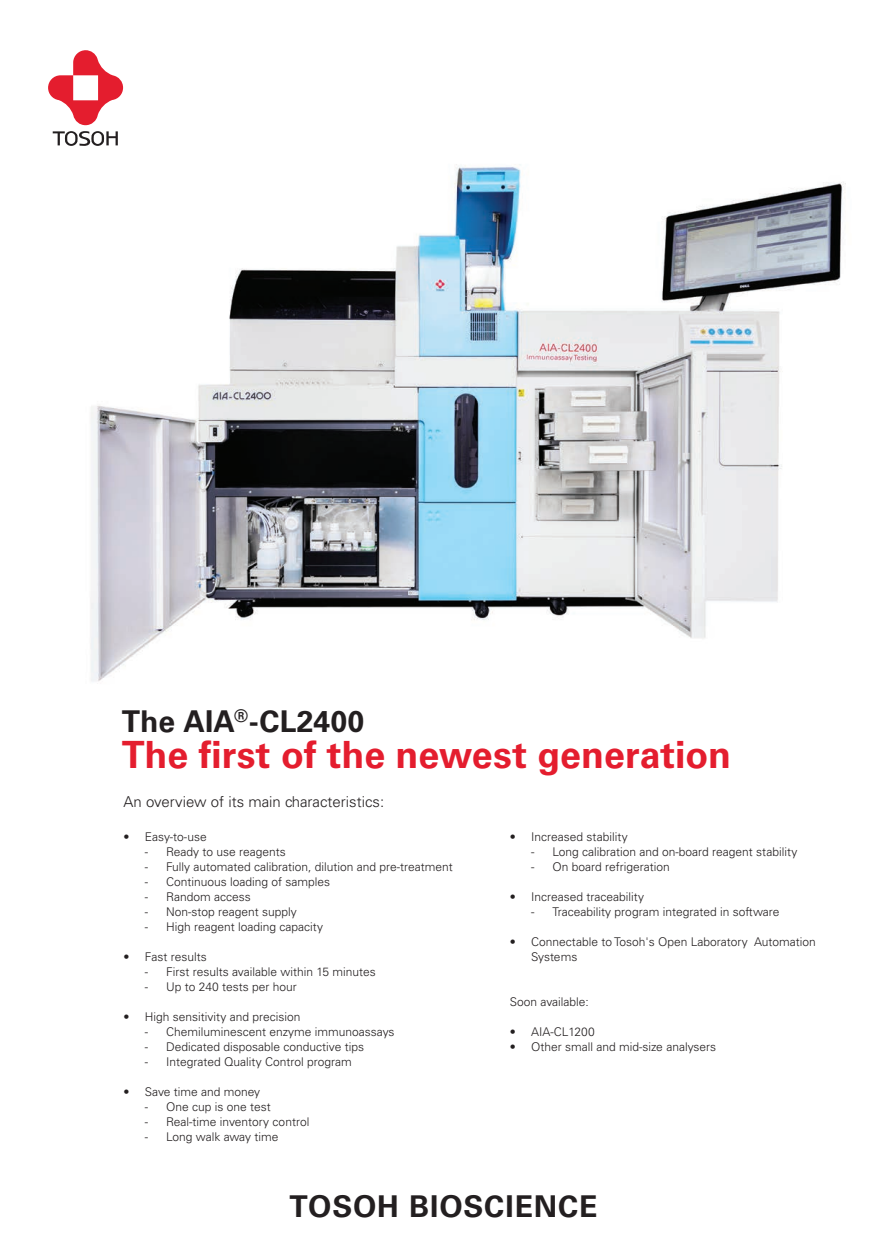
<style>
.page{position:relative;width:888px;height:1258px;background:#fff}
.page>*{position:absolute;margin:0;border:0;box-sizing:border-box;transform-origin:0 0}
.t1{font:700 37.5px "Univers LT";color:#e41d2e}
.t2{font:700 30px "Univers LT";letter-spacing:.025em;color:#231f20}
.t3{font:700 30px "Univers LT";letter-spacing:.005em;color:#231f20}
.t4{font:300 15px "Univers LT";color:#231f20}
.t5{font:300 12px/15px "Univers LT";color:#231f20}
</style>
<div class="page">
<img style="left:52px;top:125px;width:794px;height:557px">
<svg style="left:48px;top:50px;width:75px;height:75px"></svg>
<svg style="left:53px;top:131px;width:65px;height:15px"></svg>
<h2 class="t3" style="left:122px;top:704px;width:244px">The AIA<sup>®</sup>-CL2400</h2>
<h1 class="t1" style="left:122px;top:733px;width:611px">The first of the newest generation</h1>
<p class="t4" style="left:124px;top:792px;width:262px">An overview of its main characteristics:</p>
<p class="t5" style="left:124px;top:829px;width:85px">• Easy-to-use</p>
<p class="t5" style="left:145px;top:844px;width:143px">- Ready to use reagents</p>
<p class="t5" style="left:145px;top:859px;width:310px">- Fully automated calibration, dilution and pre-treatment</p>
<p class="t5" style="left:145px;top:874px;width:187px">- Continuous loading of samples</p>
<p class="t5" style="left:145px;top:889px;width:107px">- Random access</p>
<p class="t5" style="left:145px;top:904px;width:153px">- Non-stop reagent supply</p>
<p class="t5" style="left:145px;top:919px;width:180px">- High reagent loading capacity</p>
<p class="t5" style="left:124px;top:949px;width:85px">• Fast results</p>
<p class="t5" style="left:145px;top:964px;width:232px">- First results available within 15 minutes</p>
<p class="t5" style="left:145px;top:979px;width:153px">- Up to 240 tests per hour</p>
<p class="t5" style="left:124px;top:1009px;width:178px">• High sensitivity and precision</p>
<p class="t5" style="left:145px;top:1024px;width:251px">- Chemiluminescent enzyme immunoassays</p>
<p class="t5" style="left:145px;top:1039px;width:221px">- Dedicated disposable conductive tips</p>
<p class="t5" style="left:145px;top:1054px;width:208px">- Integrated Quality Control program</p>
<p class="t5" style="left:124px;top:1084px;width:138px">• Save time and money</p>
<p class="t5" style="left:145px;top:1099px;width:127px">- One cup is one test</p>
<p class="t5" style="left:145px;top:1114px;width:166px">- Real-time inventory control</p>
<p class="t5" style="left:145px;top:1129px;width:135px">- Long walk away time</p>
<p class="t5" style="left:510px;top:829px;width:119px">• Increased stability</p>
<p class="t5" style="left:531px;top:844px;width:268px">- Long calibration and on-board reagent stability</p>
<p class="t5" style="left:531px;top:859px;width:140px">- On board refrigeration</p>
<p class="t5" style="left:510px;top:889px;width:136px">• Increased traceability</p>
<p class="t5" style="left:531px;top:904px;width:250px">- Traceability program integrated in software</p>
<p class="t5" style="left:531px;top:934px;width:286px;text-indent:-21px">• Connectable to Tosoh's Open Laboratory Automation<br>Systems</p>
<p class="t5" style="left:510px;top:994px;width:80px">Soon available:</p>
<p class="t5" style="left:510px;top:1024px;width:86px">• AIA-CL1200</p>
<p class="t5" style="left:510px;top:1039px;width:208px">• Other small and mid-size analysers</p>
<h2 class="t2" style="left:289px;top:1189px;width:310px">TOSOH BIOSCIENCE</h2>
</div>
